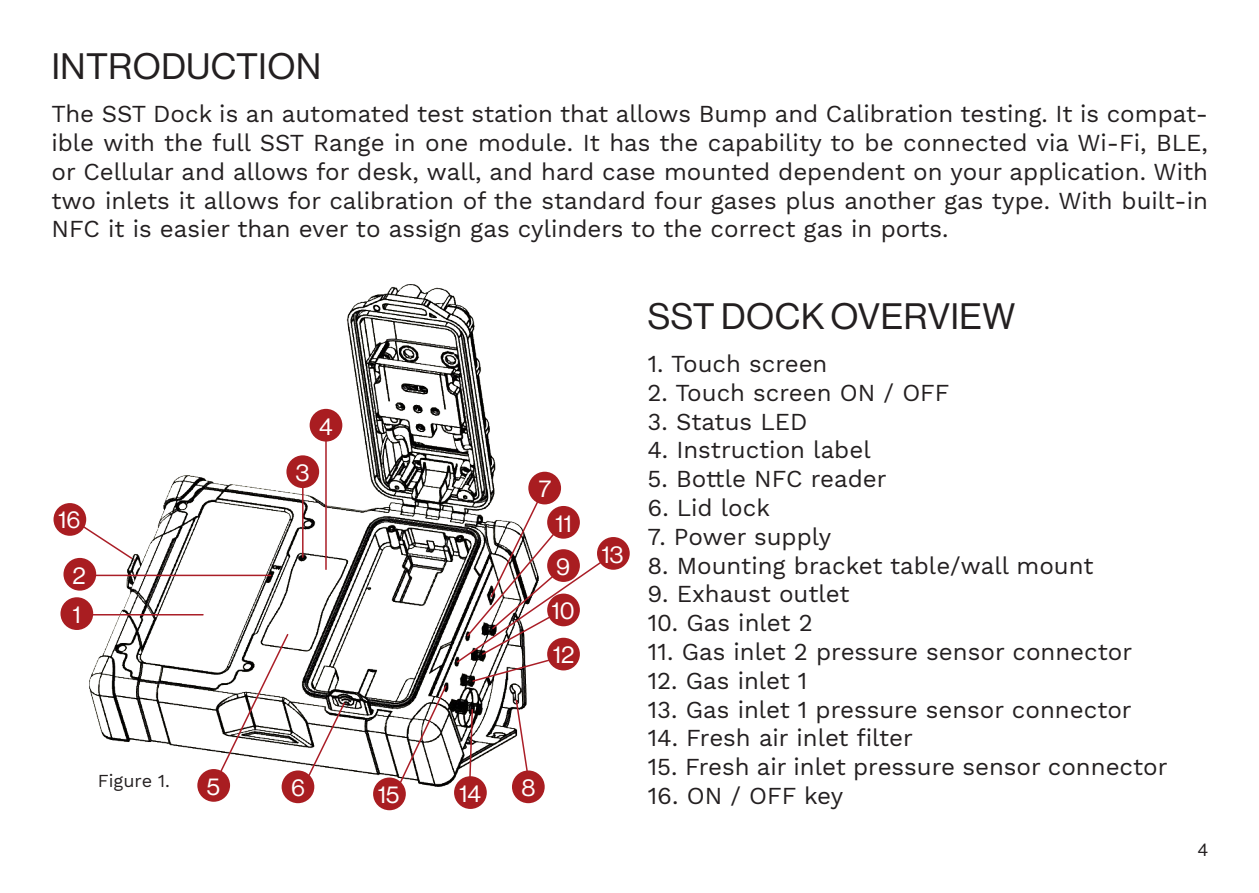
<style>
.page{position:relative;width:1259px;height:893px;background:#fff}
.page>*{position:absolute;margin:0;border:0;box-sizing:border-box;transform-origin:0 0}
.t1{font:36px "N Haas Grotesk DS Pro 55 Rg";letter-spacing:.015em;color:#231f20}
.t2{font:24px/28.8px "Work Sans";color:#231f20;text-align:justify}
.t3{font:24px "N Haas Grotesk DS Pro 55 Rg";color:#fff}
.t4{font:18px "Work Sans";color:#231f20}
.t5{font:18px "N Haas Grotesk DS Pro 55 Rg";color:#231f20}
</style>
<div class="page">
<svg style="left:70px;top:517px;width:20px;height:44px"></svg>
<img style="left:90px;top:285px;width:449px;height:502px">
<hr style="left:80px;top:614px;width:123px;height:1px;background:#aa1e27">
<div style="left:60px;top:597px;width:33px;height:33px;background:#a91d21;border-radius:50%"></div>
<hr style="left:91px;top:575px;width:180px;height:1px;background:#aa1e27">
<div style="left:63px;top:558px;width:33px;height:33px;background:#a91d21;border-radius:50%"></div>
<hr style="left:302px;top:473px;width:1px;height:84px;background:#aa1e27">
<div style="left:286px;top:455px;width:33px;height:33px;background:#a91d21;border-radius:50%"></div>
<hr style="left:325px;top:426px;width:2px;height:143px;background:#aa1e27">
<div style="left:310px;top:409px;width:32px;height:33px;background:#a91d21;border-radius:50%"></div>
<div style="left:197px;top:769px;width:33px;height:33px;background:#a91d21;border-radius:50%"></div>
<svg style="left:212px;top:633px;width:134px;height:168px"></svg>
<div style="left:282px;top:770px;width:32px;height:33px;background:#a91d21;border-radius:50%"></div>
<div style="left:528px;top:472px;width:33px;height:32px;background:#a91d21;border-radius:50%"></div>
<svg style="left:515px;top:699px;width:16px;height:77px"></svg>
<div style="left:512px;top:770px;width:33px;height:33px;background:#a91d21;border-radius:50%"></div>
<svg style="left:455px;top:487px;width:145px;height:196px"></svg>
<div style="left:597px;top:537px;width:33px;height:33px;background:#a91d21;border-radius:50%"></div>
<div style="left:53px;top:503px;width:33px;height:33px;background:#a91d21;border-radius:50%"></div>
<svg style="left:467px;top:708px;width:7px;height:68px"></svg>
<div style="left:454px;top:776px;width:33px;height:33px;background:#a91d21;border-radius:50%"></div>
<svg style="left:386px;top:684px;width:62px;height:126px"></svg>
<div style="left:373px;top:777px;width:33px;height:33px;background:#a91d21;border-radius:50%"></div>
<p class="t1" style="left:52px;top:46px;width:271px">INTRODUCTION</p>
<p class="t2" style="left:51px;top:101px;width:1158px">The SST Dock is an automated test station that allows Bump and Calibration testing. It is compat&shy;ible with the full SST Range in one module. It has the capability to be connected via Wi-Fi, BLE, or Cellular and allows for desk, wall, and hard case mounted dependent on your application. With two inlets it allows for calibration of the standard four gases plus another gas type. With built-in NFC it is easier than ever to assign gas cylinders to the correct gas in ports.</p>
<p class="t3" style="left:58px;top:506px;width:24px">16</p>
<p class="t3" style="left:72px;top:562px;width:15px">2</p>
<p class="t3" style="left:72px;top:601px;width:10px">1</p>
<p class="t3" style="left:319px;top:412px;width:15px">4</p>
<p class="t3" style="left:296px;top:459px;width:15px">3</p>
<p class="t4" style="left:98px;top:770px;width:74px">Figure 1.</p>
<p class="t3" style="left:207px;top:773px;width:15px">5</p>
<p class="t3" style="left:291px;top:774px;width:15px">6</p>
<p class="t3" style="left:378px;top:781px;width:23px">15</p>
<p class="t3" style="left:459px;top:780px;width:23px">14</p>
<p class="t3" style="left:539px;top:475px;width:14px">7</p>
<p class="t3" style="left:555px;top:510px;width:18px">11</p>
<p class="t3" style="left:556px;top:553px;width:15px">9</p>
<p class="t3" style="left:551px;top:597px;width:25px">10</p>
<p class="t3" style="left:553px;top:641px;width:23px">12</p>
<p class="t3" style="left:521px;top:774px;width:16px">8</p>
<p class="t3" style="left:601px;top:541px;width:23px">13</p>
<p class="t1" style="left:648px;top:296px;width:369px">SST DOCK OVERVIEW</p>
<p class="t2" style="left:647px;top:350px;width:181px">1. Touch screen</p>
<p class="t2" style="left:647px;top:379px;width:303px">2. Touch screen ON / OFF</p>
<p class="t2" style="left:647px;top:408px;width:161px">3. Status LED</p>
<p class="t2" style="left:647px;top:437px;width:225px">4. Instruction label</p>
<p class="t2" style="left:647px;top:466px;width:241px">5. Bottle NFC reader</p>
<p class="t2" style="left:647px;top:494px;width:124px">6. Lid lock</p>
<p class="t2" style="left:647px;top:523px;width:185px">7. Power supply</p>
<p class="t2" style="left:647px;top:552px;width:447px">8. Mounting bracket table/wall mount</p>
<p class="t2" style="left:647px;top:581px;width:203px">9. Exhaust outlet</p>
<p class="t2" style="left:647px;top:610px;width:167px">10. Gas inlet 2</p>
<p class="t2" style="left:647px;top:638px;width:486px">11. Gas inlet 2 pressure sensor connector</p>
<p class="t2" style="left:647px;top:667px;width:161px">12. Gas inlet 1</p>
<p class="t2" style="left:647px;top:696px;width:486px">13. Gas inlet 1 pressure sensor connector</p>
<p class="t2" style="left:647px;top:725px;width:267px">14. Fresh air inlet filter</p>
<p class="t2" style="left:647px;top:754px;width:521px">15. Fresh air inlet pressure sensor connector</p>
<p class="t2" style="left:647px;top:782px;width:197px">16. ON / OFF key</p>
<p class="t5" style="left:1197px;top:839px;width:12px">4</p>
</div>
